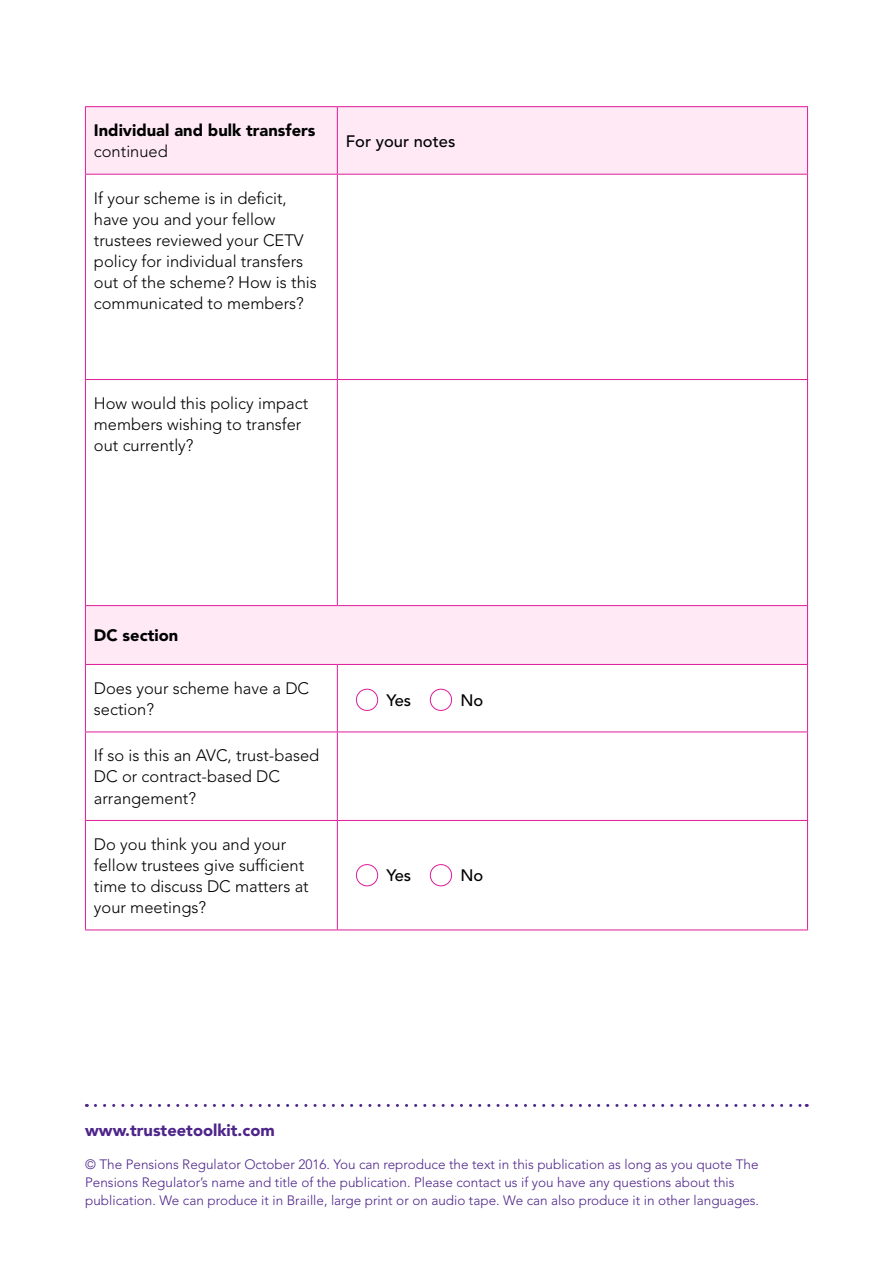
<style>
.page{position:relative;width:893px;height:1263px;background:#fff}
.page>*{position:absolute;margin:0;border:0;box-sizing:border-box;transform-origin:0 0}
.t1{font:300 16.5px/21px "Avenir LT Std";color:#000}
.t2{font:900 16.5px/21px "Avenir LT Std";color:#000}
.t3{font:500 16.5px "Avenir LT Std";color:#000}
.t4{font:900 16.5px "Avenir LT Std";color:#4e258a}
.t5{font:300 13.5px/18px "Avenir LT Std";color:#4e258a}
.s1{font-weight:300}
</style>
<div class="page">
<div style="left:85px;top:107px;width:252px;height:67px;background:#fee9f5"></div>
<div style="left:337px;top:107px;width:470px;height:67px;background:#fee9f5"></div>
<div style="left:85px;top:606px;width:722px;height:58px;background:#fee9f5"></div>
<hr style="left:85px;top:107px;width:1px;height:67px;background:#de1b99">
<hr style="left:85px;top:606px;width:1px;height:58px;background:#de1b99">
<hr style="left:85px;top:106px;width:252px;height:1px;background:#de1b99">
<hr style="left:85px;top:605px;width:252px;height:1px;background:#de1b99">
<hr style="left:337px;top:107px;width:1px;height:67px;background:#de1b99">
<hr style="left:337px;top:106px;width:471px;height:1px;background:#de1b99">
<hr style="left:337px;top:605px;width:471px;height:1px;background:#de1b99">
<hr style="left:807px;top:107px;width:1px;height:67px;background:#de1b99">
<hr style="left:807px;top:606px;width:1px;height:58px;background:#de1b99">
<hr style="left:85px;top:175px;width:1px;height:204px;background:#de1b99">
<hr style="left:85px;top:380px;width:1px;height:225px;background:#de1b99">
<hr style="left:85px;top:665px;width:1px;height:66px;background:#de1b99">
<hr style="left:85px;top:732px;width:1px;height:88px;background:#de1b99">
<hr style="left:85px;top:821px;width:1px;height:108px;background:#de1b99">
<hr style="left:85px;top:174px;width:252px;height:1px;background:#de1b99">
<hr style="left:85px;top:379px;width:252px;height:1px;background:#de1b99">
<hr style="left:85px;top:664px;width:252px;height:1px;background:#de1b99">
<hr style="left:85px;top:731px;width:252px;height:1px;background:#de1b99">
<hr style="left:85px;top:820px;width:252px;height:1px;background:#de1b99">
<hr style="left:85px;top:929px;width:252px;height:1px;background:#de1b99">
<hr style="left:337px;top:175px;width:1px;height:204px;background:#de1b99">
<hr style="left:337px;top:380px;width:1px;height:225px;background:#de1b99">
<hr style="left:337px;top:665px;width:1px;height:66px;background:#de1b99">
<hr style="left:337px;top:732px;width:1px;height:88px;background:#de1b99">
<hr style="left:337px;top:821px;width:1px;height:108px;background:#de1b99">
<hr style="left:807px;top:175px;width:1px;height:204px;background:#de1b99">
<hr style="left:807px;top:380px;width:1px;height:225px;background:#de1b99">
<hr style="left:807px;top:665px;width:1px;height:66px;background:#de1b99">
<hr style="left:807px;top:732px;width:1px;height:88px;background:#de1b99">
<hr style="left:807px;top:821px;width:1px;height:108px;background:#de1b99">
<hr style="left:337px;top:174px;width:471px;height:1px;background:#de1b99">
<hr style="left:337px;top:379px;width:471px;height:1px;background:#de1b99">
<hr style="left:337px;top:664px;width:471px;height:1px;background:#de1b99">
<hr style="left:337px;top:731px;width:471px;height:1px;background:#de1b99">
<hr style="left:337px;top:820px;width:471px;height:1px;background:#de1b99">
<hr style="left:337px;top:929px;width:471px;height:1px;background:#de1b99">
<div style="left:356px;top:689px;width:22px;height:22px;border:1px solid #de1b99;border-radius:50%"></div>
<div style="left:430px;top:689px;width:22px;height:22px;border:1px solid #de1b99;border-radius:50%"></div>
<div style="left:356px;top:864px;width:22px;height:22px;border:1px solid #de1b99;border-radius:50%"></div>
<div style="left:430px;top:864px;width:22px;height:22px;border:1px solid #de1b99;border-radius:50%"></div>
<svg style="left:95px;top:1104px;width:712px;height:3px"></svg>
<p class="t2" style="left:94px;top:120px;width:223px">Individual and bulk transfers <span class="s1">continued</span></p>
<p class="t3" style="left:346px;top:131px;width:111px">For your notes</p>
<p class="t1" style="left:94px;top:188px;width:224px">If your scheme is in deficit, have you and your fellow trustees reviewed your CETV policy for individual transfers out of the scheme? How is this communicated to members?</p>
<p class="t1" style="left:94px;top:393px;width:216px">How would this policy impact members wishing to transfer out currently?</p>
<p class="t2" style="left:94px;top:625px;width:86px">DC section</p>
<p class="t1" style="left:94px;top:678px;width:217px">Does your scheme have a DC section?</p>
<p class="t1" style="left:94px;top:745px;width:227px">If so is this an AVC, trust-based<br>DC or contract-based DC arrangement?</p>
<p class="t1" style="left:94px;top:834px;width:216px">Do you think you and your fellow trustees give sufficient time to discuss DC matters at your meetings?</p>
<p class="t3" style="left:386px;top:691px;width:26px">Yes</p>
<p class="t3" style="left:460px;top:691px;width:24px">No</p>
<p class="t3" style="left:386px;top:866px;width:26px">Yes</p>
<p class="t3" style="left:460px;top:866px;width:24px">No</p>
<p class="t4" style="left:85px;top:1121px;width:191px">www.trusteetoolkit.com</p>
<p class="t5" style="left:85px;top:1156px;width:675px">© The Pensions Regulator October 2016. You can reproduce the text in this publication as long as you quote The<br>Pensions Regulator’s name and title of the publication. Please contact us if you have any questions about this publication. We can produce it in Braille, large print or on audio tape. We can also produce it in other languages.</p>
</div>
